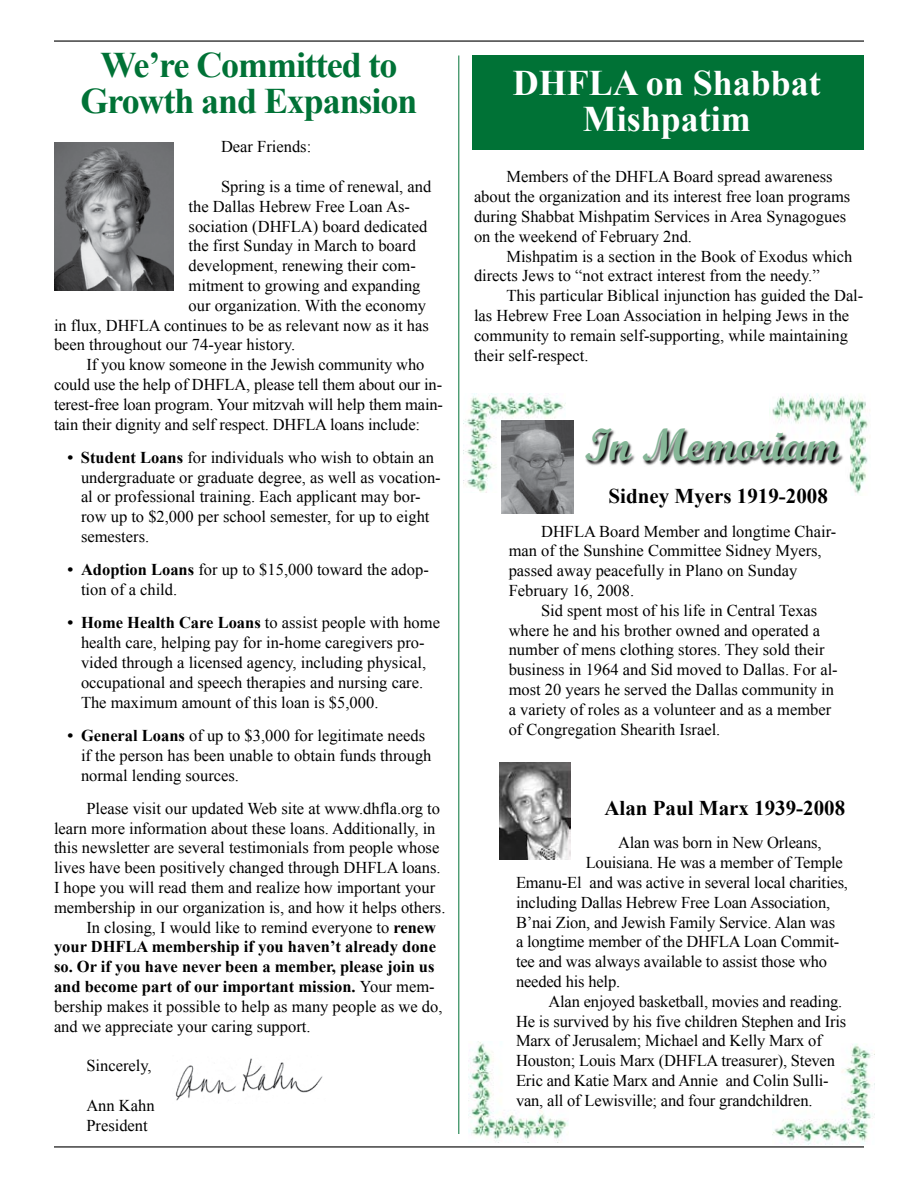
<style>
.page{position:relative;width:918px;height:1188px;background:#fff}
.page>*{position:absolute;margin:0;border:0;box-sizing:border-box;transform-origin:0 0}
.t1{font:45px "Script MT Bold";color:#85b697}
.t2{font:700 36px/36px "Times New Roman";letter-spacing:-.03em;color:#007236;text-align:center}
.t3{font:700 36px/36px "Times New Roman";color:#fff;text-align:center}
.t4{font:700 21px "Times New Roman";color:#000}
.t5{font:16.5px/19.8px "Times New Roman";color:#000}
.t6{font:700 16.5px "Times New Roman";color:#000}
.s1{font-weight:700}
.s2{font-weight:400}
</style>
<div class="page">
<hr style="left:54px;top:40px;width:810px;height:2px;background:#000">
<hr style="left:54px;top:1146px;width:810px;height:2px;background:#000">
<img style="left:54px;top:142px;width:120px;height:149px">
<img style="left:175px;top:1058px;width:148px;height:43px">
<div style="left:472px;top:56px;width:392px;height:94px;background:#007236"></div>
<img style="left:468px;top:1041px;width:101px;height:102px">
<img style="left:772px;top:1044px;width:101px;height:100px">
<img style="left:769px;top:393px;width:99px;height:101px">
<img style="left:464px;top:393px;width:102px;height:99px">
<svg style="left:585px;top:428px;width:260px;height:38px"></svg>
<img style="left:501px;top:420px;width:72px;height:93px">
<img style="left:500px;top:762px;width:71px;height:98px">
<hr style="left:459px;top:56px;width:1px;height:1078px;background:#007236">
<h2 class="t2" style="left:81px;top:46px;width:338px">We’re Committed to<br>Growth and Expansion</h2>
<p class="t5" style="left:221px;top:137px;width:92px">Dear Friends:</p>
<p class="t5" style="left:221px;top:176px;width:212px">Spring is a time of renewal, and</p>
<p class="t5" style="left:189px;top:196px;width:223px">the Dallas Hebrew Free Loan As-</p>
<p class="t5" style="left:189px;top:216px;width:240px">sociation (DHFLA) board dedicated</p>
<p class="t5" style="left:189px;top:236px;width:229px">the first Sunday in March to board</p>
<p class="t5" style="left:189px;top:255px;width:229px">development, renewing their com-</p>
<p class="t5" style="left:189px;top:275px;width:233px">mitment to growing and expanding</p>
<p class="t5" style="left:189px;top:295px;width:239px">our organization. With the economy</p>
<p class="t5" style="left:54px;top:315px;width:376px">in flux, DHFLA continues to be as relevant now as it has</p>
<p class="t5" style="left:54px;top:335px;width:243px">been throughout our 74-year history.</p>
<p class="t5" style="left:86px;top:354px;width:339px">If you know someone in the Jewish community who</p>
<p class="t5" style="left:54px;top:374px;width:390px">could use the help of DHFLA, please tell them about our in-</p>
<p class="t5" style="left:54px;top:394px;width:391px">terest-free loan program. Your mitzvah will help them main-</p>
<p class="t5" style="left:54px;top:414px;width:368px">tain their dignity and self respect. DHFLA loans include:</p>
<p class="t5" style="left:81px;top:447px;width:361px;text-indent:-14px"><span class="s1">• Student Loans</span> for individuals who wish to obtain an undergraduate or graduate degree, as well as vocation&shy;al or professional training. Each applicant may bor&shy;row up to $2,000 per school semester, for up to eight semesters.</p>
<p class="t5" style="left:81px;top:560px;width:349px;text-indent:-13px"><span class="s1">• Adoption Loans</span> for up to $15,000 toward the adop&shy;tion of a child.</p>
<p class="t5" style="left:81px;top:613px;width:361px;text-indent:-13px"><span class="s1">• Home Health Care Loans</span> to assist people with home health care, helping pay for in-home caregivers pro&shy;vided through a licensed agency, including physical, occupational and speech therapies and nursing care.<br>The maximum amount of this loan is $5,000.</p>
<p class="t5" style="left:81px;top:725px;width:352px;text-indent:-13px"><span class="s1">• General Loans</span> of up to $3,000 for legitimate needs if the person has been unable to obtain funds through normal lending sources.</p>
<p class="t5" style="left:86px;top:798px;width:355px">Please visit our updated Web site at www.dhfla.org to</p>
<p class="t5" style="left:54px;top:818px;width:383px">learn more information about these loans. Additionally, in</p>
<p class="t5" style="left:54px;top:838px;width:387px">this newsletter are several testimonials from people whose</p>
<p class="t5" style="left:54px;top:858px;width:388px">lives have been positively changed through DHFLA loans.</p>
<p class="t5" style="left:54px;top:877px;width:383px">I hope you will read them and realize how important your</p>
<p class="t5" style="left:54px;top:897px;width:393px">membership in our organization is, and how it helps others.</p>
<p class="t5" style="left:86px;top:917px;width:351px">In closing, I would like to remind everyone to <span class="s1">renew</span></p>
<p class="t6" style="left:54px;top:935px;width:384px">your DHFLA membership if you haven’t already done</p>
<p class="t6" style="left:54px;top:955px;width:382px">so. Or if you have never been a member, please join us</p>
<p class="t6" style="left:54px;top:975px;width:382px">and become part of our important mission. <span class="s2">Your mem-</span></p>
<p class="t5" style="left:54px;top:996px;width:390px">bership makes it possible to help as many people as we do,</p>
<p class="t5" style="left:54px;top:1016px;width:258px">and we appreciate your caring support.</p>
<p class="t5" style="left:86px;top:1056px;width:67px">Sincerely,</p>
<p class="t5" style="left:86px;top:1095px;width:70px">Ann Kahn<br>President</p>
<h2 class="t3" style="left:513px;top:64px;width:310px">DHFLA on Shabbat<br>Mishpatim</h2>
<p class="t5" style="left:474px;top:167px;width:378px;text-indent:32px">Members of the DHFLA Board spread awareness about the organization and its interest free loan programs during Shabbat Mishpatim Services in Area Synagogues on the weekend of February 2nd.</p>
<p class="t5" style="left:474px;top:246px;width:380px;text-indent:32px">Mishpatim is a section in the Book of Exodus which directs Jews to “not extract interest from the needy.”</p>
<p class="t5" style="left:474px;top:286px;width:391px;text-indent:32px">This particular Biblical injunction has guided the Dal&shy;las Hebrew Free Loan Association in helping Jews in the community to remain self-supporting, while maintaining their self-respect.</p>
<h1 class="t1" style="left:584px;top:418px;width:256px">In Memoriam</h1>
<p class="t4" style="left:609px;top:482px;width:221px">Sidney Myers 1919-2008</p>
<p class="t5" style="left:509px;top:521px;width:329px;text-indent:32px">DHFLA Board Member and longtime Chair&shy;man of the Sunshine Committee Sidney Myers, passed away peacefully in Plano on Sunday February 16, 2008.</p>
<p class="t5" style="left:509px;top:600px;width:331px;text-indent:32px">Sid spent most of his life in Central Texas where he and his brother owned and operated a number of mens clothing stores. They sold their business in 1964 and Sid moved to Dallas. For al&shy;most 20 years he served the Dallas community in a variety of roles as a volunteer and as a member of Congregation Shearith Israel.</p>
<p class="t4" style="left:604px;top:793px;width:242px">Alan Paul Marx 1939-2008</p>
<p class="t5" style="left:618px;top:833px;width:205px">Alan was born in New Orleans,</p>
<p class="t5" style="left:586px;top:853px;width:259px">Louisiana. He was a member of Temple</p>
<p class="t5" style="left:516px;top:872px;width:334px">Emanu-El and was active in several local charities,</p>
<p class="t5" style="left:516px;top:892px;width:316px">including Dallas Hebrew Free Loan Association,</p>
<p class="t5" style="left:516px;top:912px;width:321px">B’nai Zion, and Jewish Family Service. Alan was</p>
<p class="t5" style="left:516px;top:932px;width:325px">a longtime member of the DHFLA Loan Commit-</p>
<p class="t5" style="left:516px;top:952px;width:313px">tee and was always available to assist those who</p>
<p class="t5" style="left:516px;top:971px;width:106px">needed his help.</p>
<p class="t5" style="left:548px;top:991px;width:295px">Alan enjoyed basketball, movies and reading.</p>
<p class="t5" style="left:516px;top:1011px;width:332px">He is survived by his five children Stephen and Iris</p>
<p class="t5" style="left:516px;top:1031px;width:307px">Marx of Jerusalem; Michael and Kelly Marx of</p>
<p class="t5" style="left:516px;top:1051px;width:321px">Houston; Louis Marx (DHFLA treasurer), Steven</p>
<p class="t5" style="left:516px;top:1070px;width:314px">Eric and Katie Marx and Annie and Colin Sulli-</p>
<p class="t5" style="left:516px;top:1090px;width:298px">van, all of Lewisville; and four grandchildren.</p>
</div>
